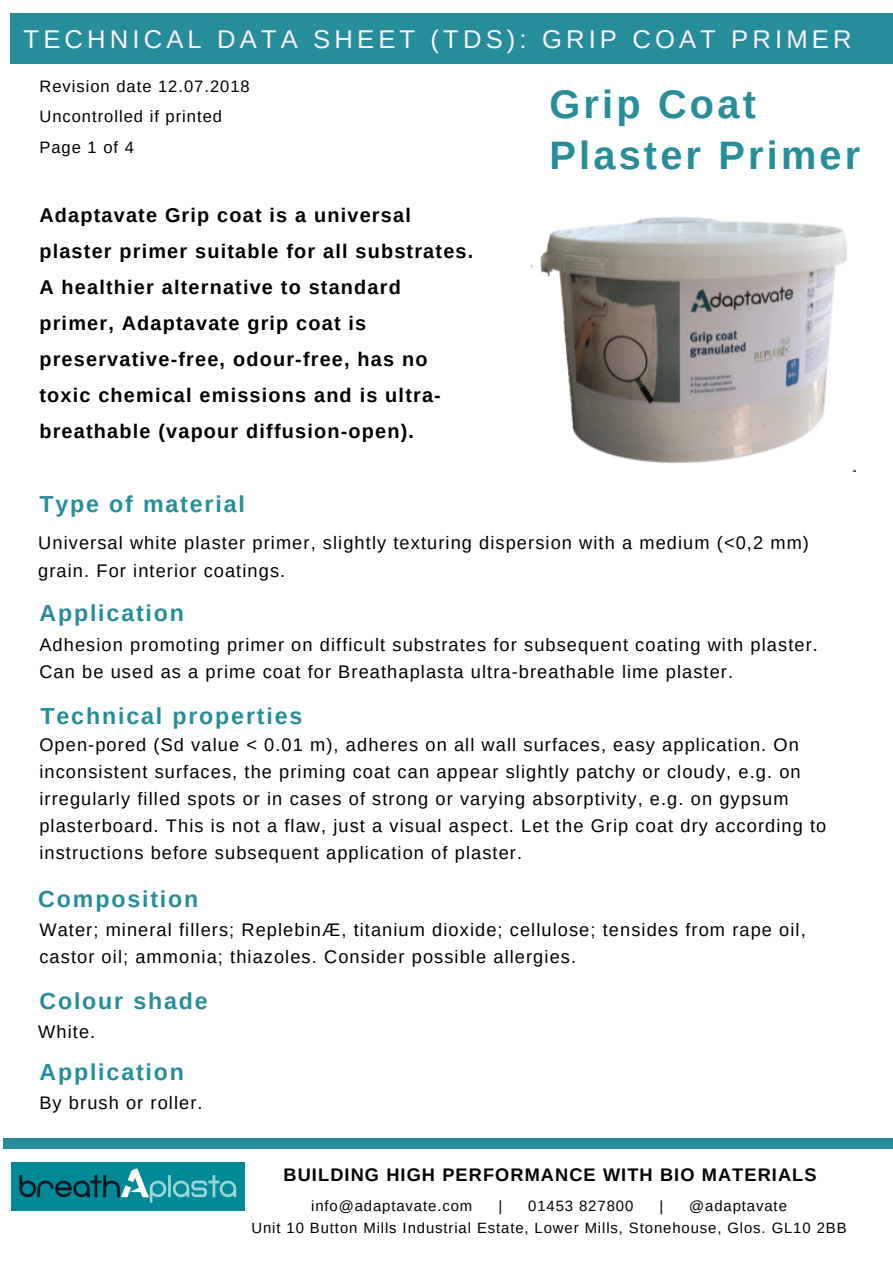
<style>
.page{position:relative;width:893px;height:1263px;background:#fff}
.page>*{position:absolute;margin:0;border:0;box-sizing:border-box;transform-origin:0 0}
.t1{font:700 39.75px/51.8px "Arimo";letter-spacing:.08em;color:#268d9a}
.t2{font:25.65px "Arimo";letter-spacing:.16em;color:#fff1fa}
.t3{font:700 23.25px "Arimo";letter-spacing:.08em;color:#268d9a}
.t4{font:700 19.8px/36px "Arimo";letter-spacing:.06em;color:#000}
.t5{font:18.15px/27px "Arimo";letter-spacing:.06em;color:#000}
.t6{font:700 18.15px "Arimo";letter-spacing:.06em;color:#000}
.t7{font:16.5px/30.5px "Arimo";letter-spacing:.06em;color:#000}
.t8{font:14.85px "Arimo";letter-spacing:.06em;color:#000}
</style>
<div class="page">
<div style="left:10px;top:14px;width:883px;height:50px;background:#268d9a"></div>
<div style="left:3px;top:1138px;width:890px;height:10px;background:#268d9a"></div>
<img style="left:11px;top:1162px;width:233px;height:48px">
<img style="left:531px;top:217px;width:325px;height:255px">
<h2 class="t2" style="left:24px;top:25px;width:829px">TECHNICAL DATA SHEET (TDS): GRIP COAT PRIMER</h2>
<h1 class="t1" style="left:549px;top:78px;width:312px">Grip Coat<br>Plaster Primer</h1>
<p class="t7" style="left:39px;top:71px;width:212px">Revision date 12.07.2018<br>Uncontrolled if printed<br>Page 1 of 4</p>
<p class="t4" style="left:39px;top:197px;width:435px">Adaptavate Grip coat is a universal plaster primer suitable for all substrates.<br>A healthier alternative to standard primer, Adaptavate grip coat is preservative-free, odour-free, has no toxic chemical emissions and is ultra&shy;breathable (vapour diffusion-open).</p>
<p class="t3" style="left:39px;top:491px;width:207px">Type of material</p>
<p class="t5" style="left:38px;top:530px;width:772px">Universal white plaster primer, slightly texturing dispersion with a medium (&lt;0,2 mm) grain. For interior coatings.</p>
<p class="t3" style="left:39px;top:600px;width:146px">Application</p>
<p class="t5" style="left:39px;top:631px;width:780px">Adhesion promoting primer on difficult substrates for subsequent coating with plaster.<br>Can be used as a prime coat for Breathaplasta ultra-breathable lime plaster.</p>
<p class="t3" style="left:41px;top:703px;width:263px">Technical properties</p>
<p class="t5" style="left:39px;top:731px;width:788px">Open-pored (Sd value &lt; 0.01 m), adheres on all wall surfaces, easy application. On inconsistent surfaces, the priming coat can appear slightly patchy or cloudy, e.g. on irregularly filled spots or in cases of strong or varying absorptivity, e.g. on gypsum plasterboard. This is not a flaw, just a visual aspect. Let the Grip coat dry according to instructions before subsequent application of plaster.</p>
<p class="t3" style="left:38px;top:886px;width:162px">Composition</p>
<p class="t5" style="left:39px;top:916px;width:768px">Water; mineral fillers; ReplebinÆ, titanium dioxide; cellulose; tensides from rape oil, castor oil; ammonia; thiazoles. Consider possible allergies.</p>
<p class="t3" style="left:39px;top:988px;width:170px">Colour shade</p>
<p class="t5" style="left:38px;top:1018px;width:59px">White.</p>
<p class="t3" style="left:39px;top:1059px;width:146px">Application</p>
<p class="t5" style="left:39px;top:1089px;width:165px">By brush or roller.</p>
<p class="t6" style="left:283px;top:1165px;width:535px">BUILDING HIGH PERFORMANCE WITH BIO MATERIALS</p>
<p class="t8" style="left:311px;top:1197px;width:163px">info@adaptavate.com</p>
<p class="t8" style="left:498px;top:1197px;width:5px">|</p>
<p class="t8" style="left:528px;top:1197px;width:107px">01453 827800</p>
<p class="t8" style="left:659px;top:1197px;width:5px">|</p>
<p class="t8" style="left:689px;top:1197px;width:99px">@adaptavate</p>
<p class="t8" style="left:251px;top:1220px;width:597px">Unit 10 Button Mills Industrial Estate, Lower Mills, Stonehouse, Glos. GL10 2BB</p>
</div>
